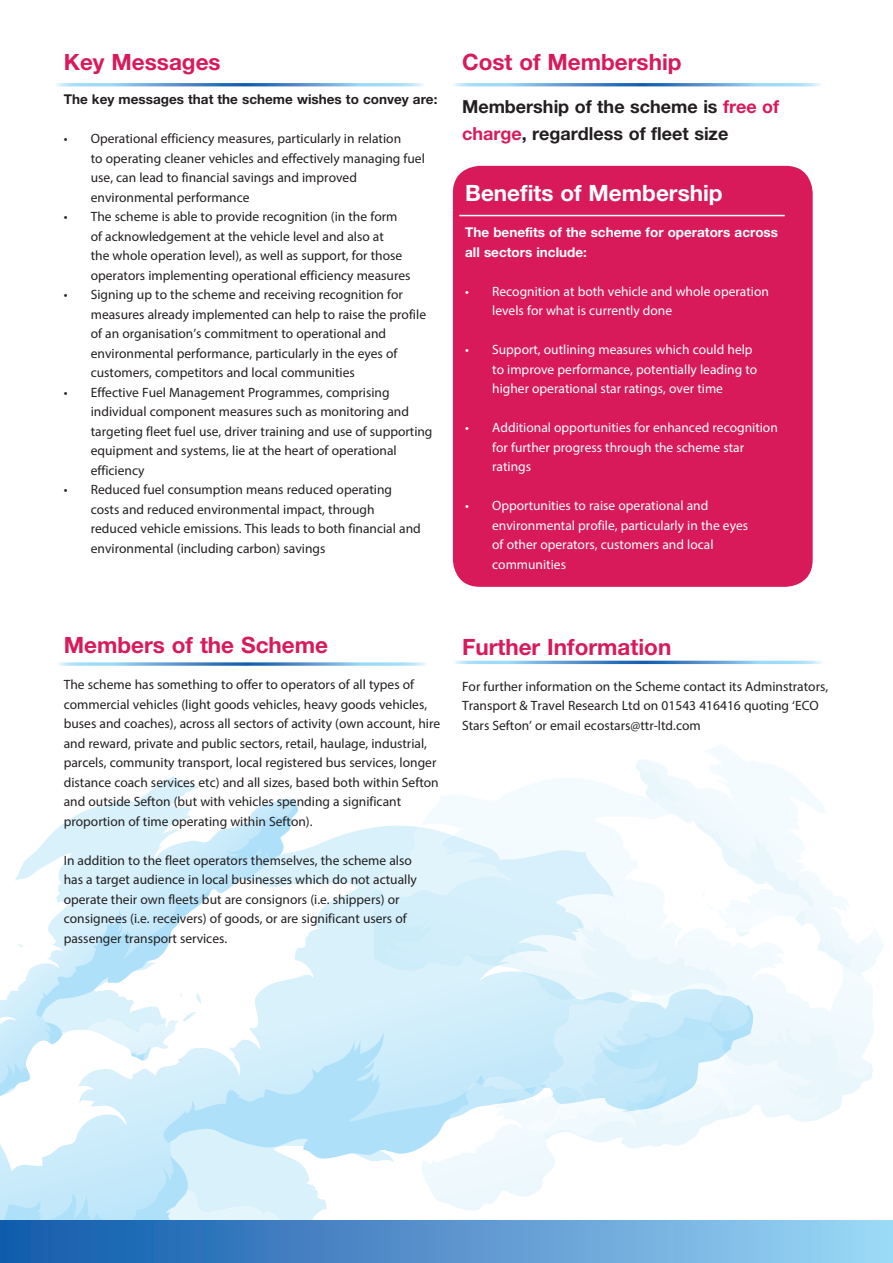
<style>
.page{position:relative;width:893px;height:1263px;background:#fff}
.page>*{position:absolute;margin:0;border:0;box-sizing:border-box;transform-origin:0 0}
.t1{font:700 22.5px "Helvetica Neue";color:#d81a5b}
.t2{font:700 22.5px "Helvetica Neue";color:#fff}
.t3{font:700 18px/27px "Helvetica Neue";color:#231f20}
.t4{font:13.5px/19.5px "Myriad Pro";color:#231f20}
.t5{font:13.5px/19.5px "Myriad Pro";color:#fff}
.t6{font:700 13.5px/19.5px "Helvetica Neue";color:#fff}
.t7{font:700 13.5px "Helvetica Neue";color:#231f20}
.s1{color:#d81a5b}
</style>
<div class="page">
<svg style="left:0;top:752px;width:876px;height:511px"></svg>
<div style="left:453px;top:166px;width:360px;height:421px;background:#d81a5b;border-radius:27px"></div>
<svg style="left:58px;top:662px;width:368px;height:4px"></svg>
<hr style="left:459px;top:215px;width:326px;height:1px;background:#fff">
<p class="t1" style="left:64px;top:48px;width:158px">Key Messages</p>
<p class="t7" style="left:64px;top:91px;width:375px">The key messages that the scheme wishes to convey are:</p>
<p class="t4" style="left:91px;top:129px;width:336px;text-indent:-27px">• Operational efficiency measures, particularly in relation<br>to operating cleaner vehicles and effectively managing fuel use, can lead to financial savings and improved environmental performance</p>
<p class="t4" style="left:91px;top:207px;width:321px;text-indent:-27px">• The scheme is able to provide recognition (in the form of acknowledgement at the vehicle level and also at<br>the whole operation level), as well as support, for those operators implementing operational efficiency measures</p>
<p class="t4" style="left:91px;top:285px;width:337px;text-indent:-27px">• Signing up to the scheme and receiving recognition for measures already implemented can help to raise the profile of an organisation’s commitment to operational and environmental performance, particularly in the eyes of customers, competitors and local communities</p>
<p class="t4" style="left:91px;top:382px;width:343px;text-indent:-27px">• Effective Fuel Management Programmes, comprising individual component measures such as monitoring and targeting fleet fuel use, driver training and use of supporting equipment and systems, lie at the heart of operational efficiency</p>
<p class="t4" style="left:91px;top:480px;width:331px;text-indent:-27px">• Reduced fuel consumption means reduced operating costs and reduced environmental impact, through reduced vehicle emissions. This leads to both financial and environmental (including carbon) savings</p>
<p class="t1" style="left:462px;top:48px;width:221px">Cost of Membership</p>
<p class="t3" style="left:462px;top:93px;width:319px">Membership of the scheme is <span class="s1">free of charge</span>, regardless of fleet size</p>
<p class="t2" style="left:465px;top:180px;width:259px">Benefits of Membership</p>
<p class="t6" style="left:465px;top:222px;width:314px">The benefits of the scheme for operators across all sectors include:</p>
<p class="t5" style="left:492px;top:281px;width:278px;text-indent:-27px">• Recognition at both vehicle and whole operation levels for what is currently done</p>
<p class="t5" style="left:492px;top:340px;width:267px;text-indent:-27px">• Support, outlining measures which could help to improve performance, potentially leading to higher operational star ratings, over time</p>
<p class="t5" style="left:492px;top:418px;width:287px;text-indent:-27px">• Additional opportunities for enhanced recognition for further progress through the scheme star ratings</p>
<p class="t5" style="left:492px;top:496px;width:257px;text-indent:-27px">• Opportunities to raise operational and environmental profile, particularly in the eyes of other operators, customers and local communities</p>
<p class="t1" style="left:64px;top:631px;width:266px">Members of the Scheme</p>
<p class="t4" style="left:64px;top:674px;width:378px">The scheme has something to offer to operators of all types of commercial vehicles (light goods vehicles, heavy goods vehicles, buses and coaches), across all sectors of activity (own account, hire and reward, private and public sectors, retail, haulage, industrial, parcels, community transport, local registered bus services, longer distance coach services etc) and all sizes, based both within Sefton and outside Sefton (but with vehicles spending a significant proportion of time operating within Sefton).</p>
<p class="t4" style="left:64px;top:850px;width:355px">In addition to the fleet operators themselves, the scheme also has a target audience in local businesses which do not actually operate their own fleets but are consignors (i.e. shippers) or consignees (i.e. receivers) of goods, or are significant users of passenger transport services.</p>
<p class="t1" style="left:462px;top:633px;width:211px">Further Information</p>
<p class="t4" style="left:462px;top:676px;width:368px">For further information on the Scheme contact its Adminstrators,<br>Transport &amp; Travel Research Ltd on 01543 416416 quoting ‘ECO<br>Stars Sefton’ or email ecostars@ttr-ltd.com</p>
</div>
